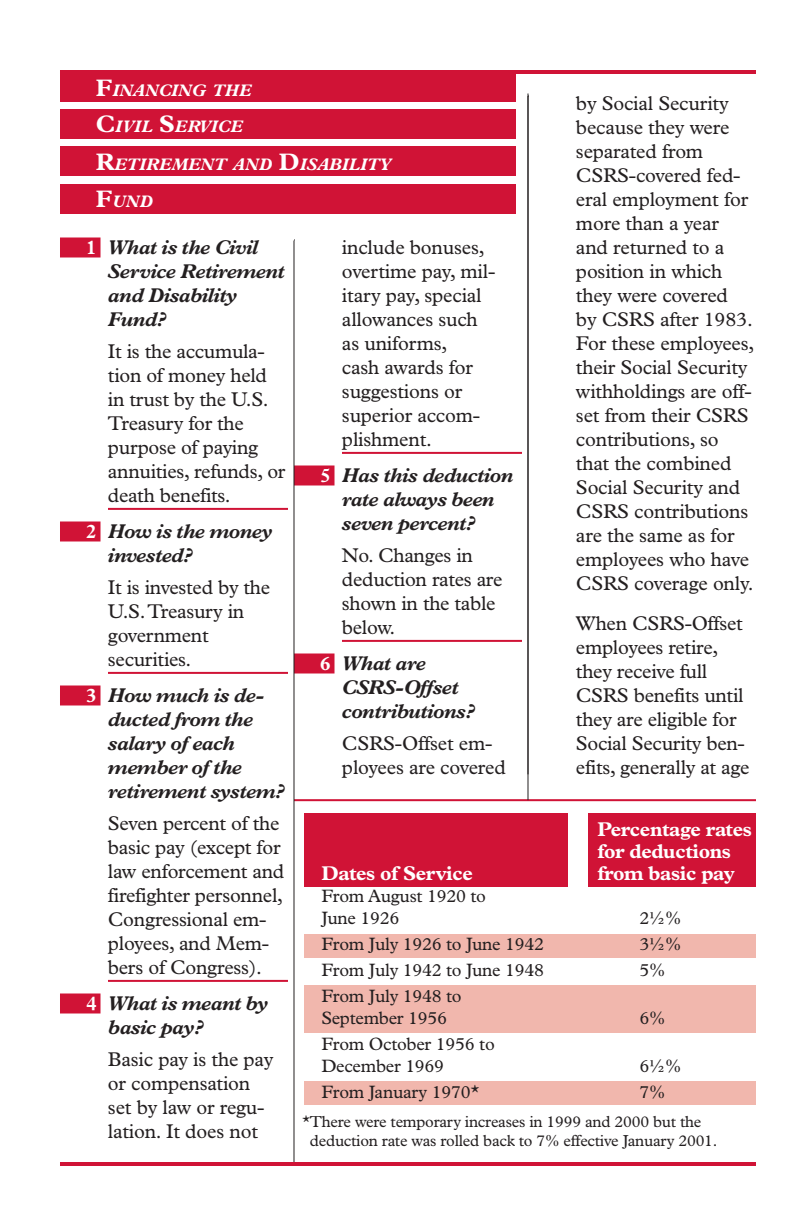
<style>
.page{position:relative;width:792px;height:1224px;background:#fff}
.page>*{position:absolute;margin:0;border:0;box-sizing:border-box;transform-origin:0 0}
.t1{font:20px/24px "Plantin Std";letter-spacing:-.01em;color:#231f20}
.t2{font:italic 700 20px/24px "Plantin MT Pro";letter-spacing:-.03em;color:#231f20}
.t3{font:700 20px/22px "Plantin Std";letter-spacing:-.02em;color:#fff}
.t4{font:18px/22px "Plantin Std";letter-spacing:-.015em;color:#231f20}
.t5{font:italic 700 16.8px "Plantin MT Pro";color:#fff}
.t6{font:italic 700 16.8px "Plantin Std";color:#fff}
.t7{font:16px/19px "Plantin Std";letter-spacing:-.015em;color:#231f20}
.s1{font-family:"Plantin MT Pro";font-style:normal;font-size:24px}
.s2{font-style:normal;font-size:24px}
.s3{font-style:normal;color:#fff}
</style>
<div class="page">
<div style="left:304px;top:1081px;width:452px;height:24px;background:#f1b7ad"></div>
<hr style="left:342px;top:452px;width:180px;height:2px;background:#d01336">
<div style="left:294px;top:466px;width:41px;height:20px;background:#d01336"></div>
<hr style="left:342px;top:640px;width:180px;height:2px;background:#d01336">
<div style="left:294px;top:654px;width:41px;height:20px;background:#d01336"></div>
<div style="left:60px;top:72px;width:456px;height:30px;background:#d01336"></div>
<div style="left:60px;top:109px;width:456px;height:30px;background:#d01336"></div>
<div style="left:60px;top:146px;width:456px;height:30px;background:#d01336"></div>
<div style="left:60px;top:184px;width:456px;height:30px;background:#d01336"></div>
<div style="left:304px;top:814px;width:264px;height:73px;background:#d01336"></div>
<div style="left:588px;top:814px;width:168px;height:73px;background:#d01336"></div>
<div style="left:304px;top:934px;width:452px;height:24px;background:#f1b7ad"></div>
<div style="left:304px;top:985px;width:452px;height:48px;background:#f1b7ad"></div>
<div style="left:60px;top:238px;width:41px;height:20px;background:#d01336"></div>
<hr style="left:108px;top:508px;width:180px;height:2px;background:#d01336">
<div style="left:60px;top:522px;width:41px;height:20px;background:#d01336"></div>
<hr style="left:108px;top:672px;width:180px;height:2px;background:#d01336">
<div style="left:60px;top:686px;width:41px;height:20px;background:#d01336"></div>
<hr style="left:108px;top:980px;width:180px;height:2px;background:#d01336">
<div style="left:60px;top:994px;width:41px;height:20px;background:#d01336"></div>
<hr style="left:294px;top:799px;width:462px;height:2px;background:#d01336">
<hr style="left:527px;top:94px;width:1px;height:680px;background:#231f20">
<hr style="left:293px;top:241px;width:1px;height:923px;background:#231f20">
<hr style="left:527px;top:96px;width:1px;height:704px;background:#231f20">
<hr style="left:60px;top:70px;width:696px;height:4px;background:#d01336">
<hr style="left:60px;top:1162px;width:696px;height:4px;background:#d01336">
<p class="t6" style="left:96px;top:80px;width:157px"><span class="s1">F</span>INANCING THE</p>
<p class="t5" style="left:96px;top:117px;width:149px"><span class="s2">C</span>IVIL <span class="s2">S</span>ERVICE</p>
<p class="t5" style="left:96px;top:154px;width:296px"><span class="s2">R</span>ETIREMENT AND <span class="s2">D</span>ISABILITY</p>
<p class="t5" style="left:96px;top:191px;width:58px"><span class="s2">F</span>UND</p>
<p class="t1" style="left:576px;top:91px;width:180px">by Social Security because they were separated from<br>CSRS-covered fed&shy;eral employment for more than a year and returned to a position in which they were covered<br>by CSRS after 1983.<br>For these employees, their Social Security withholdings are off&shy;set from their CSRS contributions, so that the combined<br>Social Security and<br>CSRS contributions are the same as for employees who have<br>CSRS coverage only.</p>
<p class="t1" style="left:576px;top:611px;width:175px">When CSRS-Offset employees retire, they receive full<br>CSRS benefits until they are eligible for<br>Social Security ben&shy;efits, generally at age</p>
<p class="t2" style="left:108px;top:235px;width:178px;text-indent:-22px"><span class="s3">1</span> What is the Civil<br>Service Retirement and Disability<br>Fund?</p>
<p class="t1" style="left:108px;top:339px;width:179px">It is the accumula&shy;tion of money held in trust by the U.S.<br>Treasury for the purpose of paying annuities, refunds, or death benefits.</p>
<p class="t2" style="left:108px;top:519px;width:166px;text-indent:-22px"><span class="s3">2</span> How is the money invested?</p>
<p class="t1" style="left:108px;top:575px;width:164px">It is invested by the<br>U.S. Treasury in government securities.</p>
<p class="t2" style="left:108px;top:683px;width:179px;text-indent:-22px"><span class="s3">3</span> How much is de&shy;ducted from the salary of each member of the retirement system?</p>
<p class="t1" style="left:108px;top:811px;width:178px">Seven percent of the basic pay (except for law enforcement and firefighter personnel,<br>Congressional em&shy;ployees, and Mem&shy;bers of Congress).</p>
<p class="t2" style="left:108px;top:991px;width:162px;text-indent:-22px"><span class="s3">4</span> What is meant by basic pay?</p>
<p class="t1" style="left:108px;top:1047px;width:167px">Basic pay is the pay or compensation set by law or regu&shy;lation. It does not</p>
<p class="t1" style="left:342px;top:235px;width:155px">include bonuses, overtime pay, mil&shy;itary pay, special allowances such as uniforms,<br>cash awards for suggestions or superior accom&shy;plishment.</p>
<p class="t2" style="left:342px;top:463px;width:173px;text-indent:-22px"><span class="s3">5</span> Has this deduction rate always been seven percent?</p>
<p class="t1" style="left:342px;top:543px;width:162px">No. Changes in deduction rates are shown in the table below.</p>
<p class="t2" style="left:342px;top:651px;width:135px;text-indent:-22px"><span class="s3">6</span> What are<br>CSRS-Offset contributions?</p>
<p class="t1" style="left:342px;top:731px;width:165px">CSRS-Offset em&shy;ployees are covered</p>
<p class="t3" style="left:597px;top:819px;width:156px">Percentage rates for deductions</p>
<p class="t3" style="left:321px;top:863px;width:153px">Dates of Service</p>
<p class="t3" style="left:597px;top:863px;width:139px">from basic pay</p>
<p class="t4" style="left:321px;top:885px;width:166px">From August 1920 to<br>June 1926</p>
<p class="t4" style="left:639px;top:907px;width:44px">21/2%</p>
<p class="t4" style="left:321px;top:933px;width:224px">From July 1926 to June 1942</p>
<p class="t4" style="left:639px;top:933px;width:44px">31/2%</p>
<p class="t4" style="left:321px;top:959px;width:224px">From July 1942 to June 1948</p>
<p class="t4" style="left:639px;top:959px;width:27px">5%</p>
<p class="t4" style="left:321px;top:985px;width:142px">From July 1948 to<br>September 1956</p>
<p class="t4" style="left:639px;top:1007px;width:27px">6%</p>
<p class="t4" style="left:321px;top:1033px;width:175px">From October 1956 to<br>December 1969</p>
<p class="t4" style="left:639px;top:1055px;width:44px">61/2%</p>
<p class="t4" style="left:321px;top:1081px;width:160px">From January 1970*</p>
<p class="t4" style="left:639px;top:1081px;width:27px">7%</p>
<p class="t7" style="left:310px;top:1112px;width:409px;text-indent:-8px">*There were temporary increases in 1999 and 2000 but the deduction rate was rolled back to 7% effective January 2001.</p>
</div>
